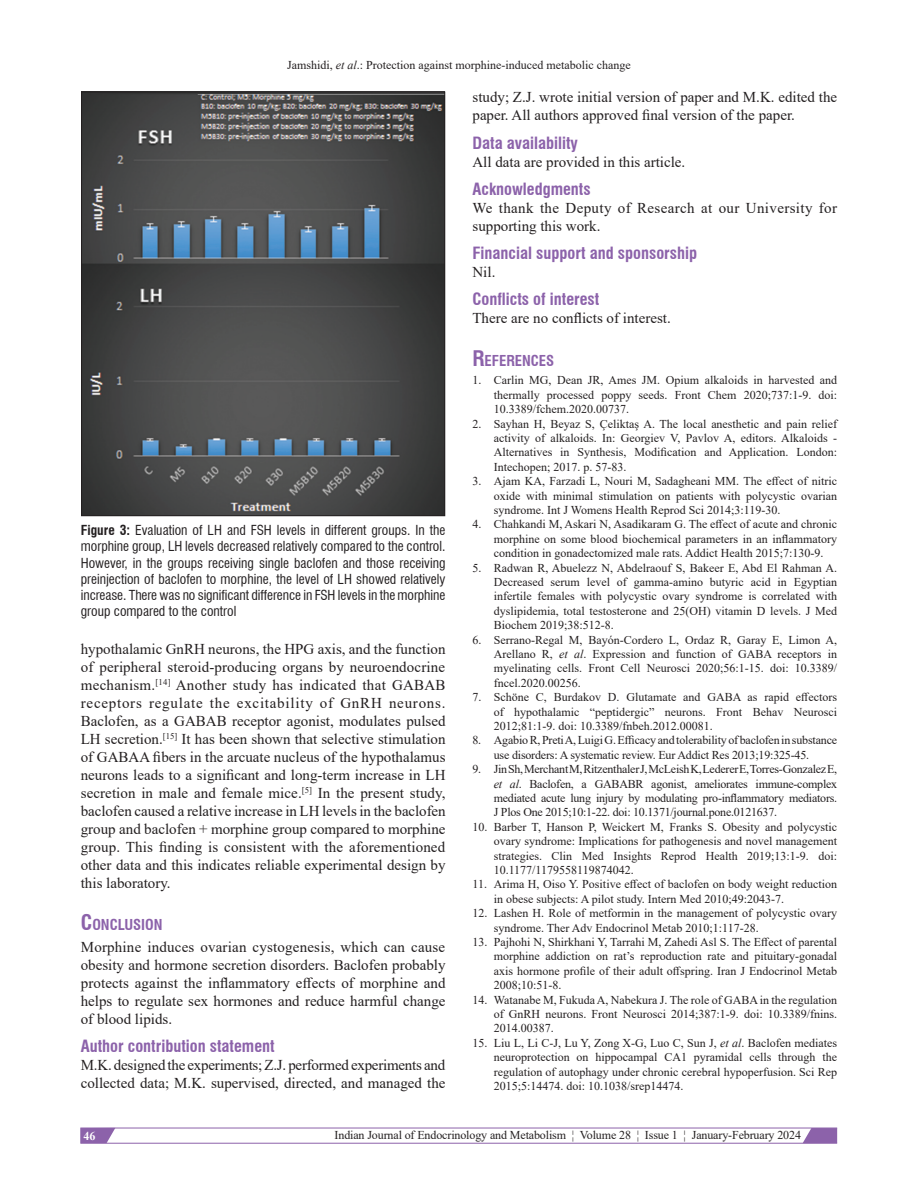
<style>
.page{position:relative;width:918px;height:1188px;background:#fff}
.page>*{position:absolute;margin:0;border:0;box-sizing:border-box;transform-origin:0 0}
.t1{font:700 condensed 16.5px "Swiss 721 BT";color:#8c62aa}
.TX{font:15px/18px "Times New Roman";color:#231f20;text-align:justify}
.TX-2{font:15px/18px "Times New Roman";letter-spacing:.025em;color:#231f20}
.t2{font:700 condensed 14.7px "Swiss 721 BT";color:#8c62aa}
.FGC{font:condensed 13.5px/16.2px "Swiss 721 BT";letter-spacing:-.005em;color:#231f20;text-align:justify}
.REF{font:12px/14.4px "Times New Roman";color:#231f20;text-align:justify}
.t3{font:700 12px "Times New Roman";color:#fff}
.s1{font-style:italic}
.s2{font-weight:700}
.s3{font-size:21px}
</style>
<div class="page">
<img style="left:83px;top:94px;width:360px;height:420px">
<div style="left:81px;top:92px;width:364px;height:424px;border:1px solid #231f20"></div>
<svg style="left:80px;top:1128px;width:758px;height:16px"></svg>
<p class="REF" style="left:287px;top:57px;width:345px">Jamshidi, <span class="s1">et al</span>.: Protection against morphine‑induced metabolic change</p>
<p class="FGC" style="left:81px;top:522px;width:366px"><span class="s2">Figure 3:</span> Evaluation of LH and FSH levels in different groups. In the morphine group, LH levels decreased relatively compared to the control.<br>However, in the groups receiving single baclofen and those receiving preinjection of baclofen to morphine, the level of LH showed relatively increase. There was no significant difference in FSH levels in the morphine group compared to the control</p>
<p class="TX" style="left:81px;top:639px;width:366px">hypothalamic GnRH neurons, the HPG axis, and the function of peripheral steroid‑producing organs by neuroendocrine mechanism.<sup>[14]</sup> Another study has indicated that GABAB receptors regulate the excitability of GnRH neurons.<br>Baclofen, as a GABAB receptor agonist, modulates pulsed LH secretion.<sup>[15]</sup> It has been shown that selective stimulation of GABAA fibers in the arcuate nucleus of the hypothalamus neurons leads to a significant and long‑term increase in LH secretion in male and female mice.<sup>[5]</sup> In the present study, baclofen caused a relative increase in LH levels in the baclofen group and baclofen + morphine group compared to morphine group. This finding is consistent with the aforementioned other data and this indicates reliable experimental design by this laboratory.</p>
<h1 class="t2" style="left:81px;top:916px;width:83px"><span class="s3">C</span>ONCLUSION</h1>
<p class="TX" style="left:81px;top:938px;width:366px">Morphine induces ovarian cystogenesis, which can cause obesity and hormone secretion disorders. Baclofen probably protects against the inflammatory effects of morphine and helps to regulate sex hormones and reduce harmful change of blood lipids.</p>
<h2 class="t1" style="left:81px;top:1036px;width:195px">Author contribution statement</h2>
<p class="TX" style="left:81px;top:1056px;width:366px">M.K. designed the experiments; Z.J. performed experiments and collected data; M.K. supervised, directed, and managed the</p>
<p class="TX" style="left:472px;top:88px;width:366px">study; Z.J. wrote initial version of paper and M.K. edited the paper. All authors approved final version of the paper.</p>
<h2 class="t1" style="left:472px;top:133px;width:107px">Data availability</h2>
<p class="TX" style="left:472px;top:152px;width:214px">All data are provided in this article.</p>
<h2 class="t1" style="left:472px;top:179px;width:120px">Acknowledgments</h2>
<p class="TX-2" style="left:472px;top:198px;width:366px">We thank the Deputy of Research at our University for supporting this work.</p>
<h2 class="t1" style="left:472px;top:243px;width:226px">Financial support and sponsorship</h2>
<p class="TX" style="left:472px;top:263px;width:24px">Nil.</p>
<h2 class="t1" style="left:472px;top:290px;width:128px">Conflicts of interest</h2>
<p class="TX" style="left:472px;top:309px;width:200px">There are no conflicts of interest.</p>
<h1 class="t2" style="left:472px;top:352px;width:83px"><span class="s3">R</span>EFERENCES</h1>
<p class="REF" style="left:494px;top:373px;width:345px;text-indent:-21px">1. Carlin MG, Dean JR, Ames JM. Opium alkaloids in harvested and thermally processed poppy seeds. Front Chem 2020;737:1‑9. doi:<br>10.3389/fchem.2020.00737.</p>
<p class="REF" style="left:494px;top:416px;width:345px;text-indent:-21px">2. Sayhan H, Beyaz S, Çeliktaş A. The local anesthetic and pain relief activity of alkaloids. In: Georgiev V, Pavlov A, editors. Alkaloids - Alternatives in Synthesis, Modification and Application. London:<br>Intechopen; 2017. p. 57-83.</p>
<p class="REF" style="left:494px;top:474px;width:345px;text-indent:-21px">3. Ajam KA, Farzadi L, Nouri M, Sadagheani MM. The effect of nitric oxide with minimal stimulation on patients with polycystic ovarian syndrome. Int J Womens Health Reprod Sci 2014;3:119‑30.</p>
<p class="REF" style="left:494px;top:517px;width:345px;text-indent:-21px">4. Chahkandi M, Askari N, Asadikaram G. The effect of acute and chronic morphine on some blood biochemical parameters in an inflammatory condition in gonadectomized male rats. Addict Health 2015;7:130‑9.</p>
<p class="REF" style="left:494px;top:560px;width:345px;text-indent:-21px">5. Radwan R, Abuelezz N, Abdelraouf S, Bakeer E, Abd El Rahman A.<br>Decreased serum level of gamma‑amino butyric acid in Egyptian infertile females with polycystic ovary syndrome is correlated with dyslipidemia, total testosterone and 25(OH) vitamin D levels. J Med Biochem 2019;38:512‑8.</p>
<p class="REF" style="left:494px;top:632px;width:345px;text-indent:-21px">6. Serrano‑Regal M, Bayón‑Cordero L, Ordaz R, Garay E, Limon A, Arellano R, <span class="s1">et al</span>. Expression and function of GABA receptors in myelinating cells. Front Cell Neurosci 2020;56:1‑15. doi: 10.3389/ fncel.2020.00256.</p>
<p class="REF" style="left:494px;top:690px;width:345px;text-indent:-21px">7. Schöne C, Burdakov D. Glutamate and GABA as rapid effectors of hypothalamic “peptidergic” neurons. Front Behav Neurosci 2012;81:1‑9. doi: 10.3389/fnbeh.2012.00081.</p>
<p class="REF" style="left:472px;top:733px;width:366px;text-align:center">8. AgabioR, PretiA, LuigiG. Efficacy and tolerability of baclofen in substance use disorders: A systematic review. Eur Addict Res 2013;19:325‑45.</p>
<p class="REF" style="left:494px;top:762px;width:345px;text-indent:-21px">9. Jin Sh, MerchantM, RitzenthalerJ, McLeishK, LedererE, Torres‑GonzalezE, <span class="s1">et al</span>. Baclofen, a GABABR agonist, ameliorates immune‑complex mediated acute lung injury by modulating pro‑inflammatory mediators.<br>J Plos One 2015;10:1‑22. doi: 10.1371/journal.pone.0121637.</p>
<p class="REF" style="left:494px;top:819px;width:345px;text-indent:-21px">10. Barber T, Hanson P, Weickert M, Franks S. Obesity and polycystic ovary syndrome: Implications for pathogenesis and novel management strategies. Clin Med Insights Reprod Health 2019;13:1‑9. doi:<br>10.1177/1179558119874042.</p>
<p class="REF" style="left:494px;top:877px;width:345px;text-indent:-21px">11. Arima H, Oiso Y. Positive effect of baclofen on body weight reduction in obese subjects: A pilot study. Intern Med 2010;49:2043‑7.</p>
<p class="REF" style="left:494px;top:906px;width:345px;text-indent:-21px">12. Lashen H. Role of metformin in the management of polycystic ovary syndrome. Ther Adv Endocrinol Metab 2010;1:117‑28.</p>
<p class="REF" style="left:494px;top:934px;width:345px;text-indent:-21px">13. Pajhohi N, Shirkhani Y, Tarrahi M, Zahedi Asl S. The Effect of parental morphine addiction on rat’s reproduction rate and pituitary‑gonadal axis hormone profile of their adult offspring. Iran J Endocrinol Metab 2008;10:51‑8.</p>
<p class="REF" style="left:494px;top:992px;width:345px;text-indent:-21px">14. Watanabe M, FukudaA, Nabekura J. The role of GABA in the regulation of GnRH neurons. Front Neurosci 2014;387:1‑9. doi: 10.3389/fnins.<br>2014.00387.</p>
<p class="REF" style="left:494px;top:1035px;width:345px;text-indent:-21px">15. Liu L, Li C‑J, Lu Y, Zong X‑G, Luo C, Sun J, <span class="s1">et al</span>. Baclofen mediates neuroprotection on hippocampal CA1 pyramidal cells through the regulation of autophagy under chronic cerebral hypoperfusion. Sci Rep 2015;5:14474. doi: 10.1038/srep14474.</p>
<p class="t3" style="left:84px;top:1127px;width:13px">46</p>
<p class="REF" style="left:335px;top:1128px;width:468px">Indian Journal of Endocrinology and Metabolism ¦ Volume 28 ¦ Issue 1 ¦ January-February 2024</p>
</div>
